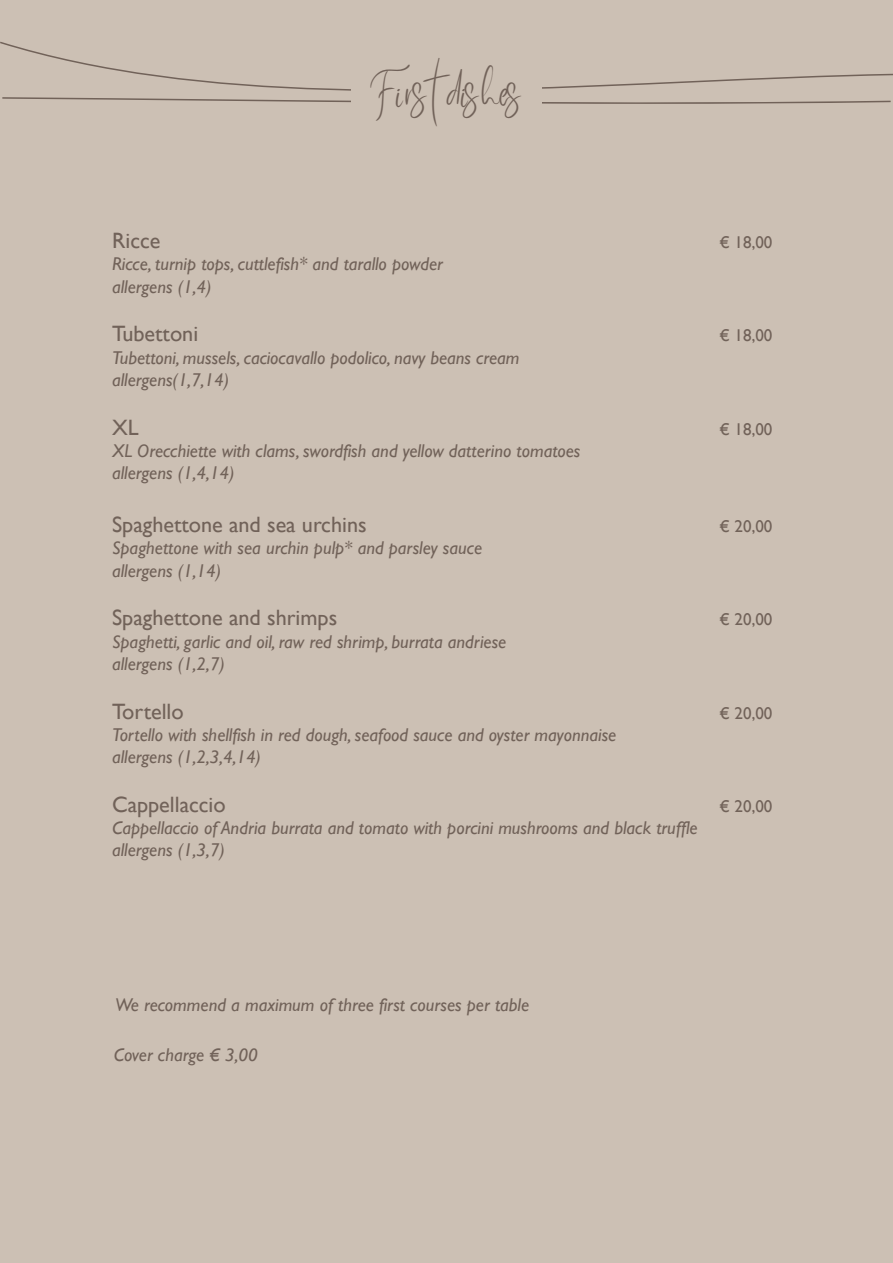
<style>
.page{position:relative;width:893px;height:1263px;background:#ccc0b4}
.page>*{position:absolute;margin:0;border:0;box-sizing:border-box;transform-origin:0 0}
.t1{font:33.6px "Better Saturday Personal Use";color:#716259}
.t2{font:22.2px "Gill Sans";color:#716259}
.t3{font:italic 18.45px/22.2px "Gill Sans";color:#716259}
.t4{font:17.1px "Gill Sans";color:#716259}
</style>
<div class="page">
<svg style="left:0;top:42px;width:893px;height:62px"></svg>
<div style="left:351px;top:55px;width:191px;height:73px;background:#ccc0b4"></div>
<h1 class="t1" style="left:369px;top:86px;width:157px">Firstdishes</h1>
<p class="t2" style="left:112px;top:228px;width:50px">Ricce</p>
<p class="t4" style="left:719px;top:232px;width:54px">€ 18,00</p>
<p class="t3" style="left:112px;top:253px;width:332px">Ricce, turnip tops, cuttlefish* and tarallo powder allergens (1,4)</p>
<p class="t2" style="left:112px;top:321px;width:88px">Tubettoni</p>
<p class="t4" style="left:719px;top:326px;width:54px">€ 18,00</p>
<p class="t3" style="left:112px;top:346px;width:409px">Tubettoni, mussels, caciocavallo podolico, navy beans cream allergens(1,7,14)</p>
<p class="t2" style="left:112px;top:414px;width:28px">XL</p>
<p class="t4" style="left:719px;top:419px;width:54px">€ 18,00</p>
<p class="t3" style="left:112px;top:439px;width:470px">XL Orecchiette with clams, swordfish and yellow datterino tomatoes allergens (1,4,14)</p>
<p class="t2" style="left:112px;top:512px;width:256px">Spaghettone and sea urchins</p>
<p class="t4" style="left:719px;top:516px;width:54px">€ 20,00</p>
<p class="t3" style="left:112px;top:537px;width:371px">Spaghettone with sea urchin pulp* and parsley sauce allergens (1,14)</p>
<p class="t2" style="left:112px;top:605px;width:227px">Spaghettone and shrimps</p>
<p class="t4" style="left:719px;top:609px;width:54px">€ 20,00</p>
<p class="t3" style="left:112px;top:630px;width:396px">Spaghetti, garlic and oil, raw red shrimp, burrata andriese allergens (1,2,7)</p>
<p class="t2" style="left:112px;top:698px;width:73px">Tortello</p>
<p class="t4" style="left:719px;top:703px;width:54px">€ 20,00</p>
<p class="t3" style="left:112px;top:723px;width:506px">Tortello with shellfish in red dough, seafood sauce and oyster mayonnaise allergens (1,2,3,4,14)</p>
<p class="t2" style="left:112px;top:791px;width:115px">Cappellaccio</p>
<p class="t4" style="left:719px;top:796px;width:54px">€ 20,00</p>
<p class="t3" style="left:112px;top:816px;width:587px">Cappellaccio of Andria burrata and tomato with porcini mushrooms and black truffle allergens (1,3,7)</p>
<p class="t3" style="left:115px;top:994px;width:416px">We recommend a maximum of three first courses per table</p>
<p class="t3" style="left:114px;top:1044px;width:145px">Cover charge € 3,00</p>
</div>
